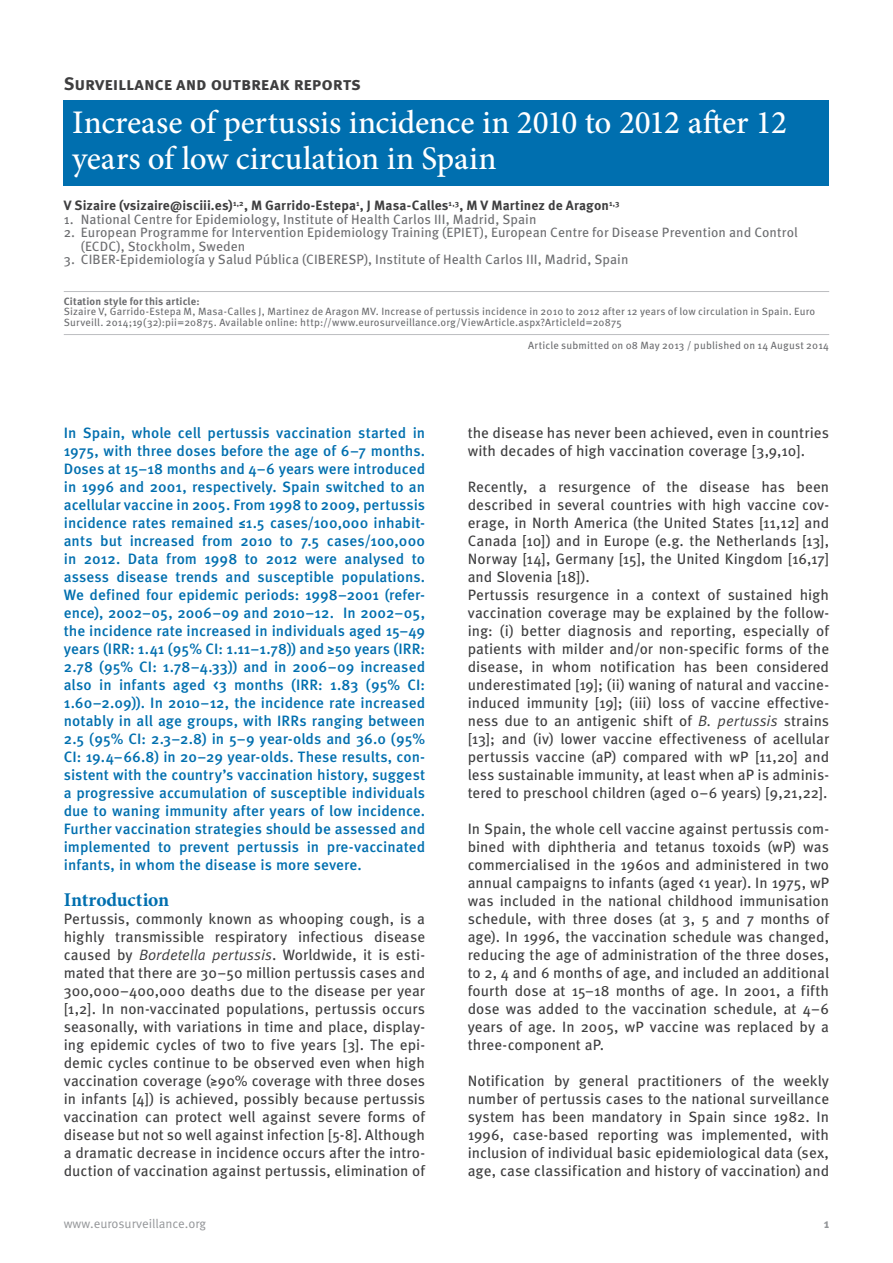
<style>
.page{position:relative;width:893px;height:1263px;background:#fff}
.page>*{position:absolute;margin:0;border:0;box-sizing:border-box;transform-origin:0 0}
.t1{font:500 33px/36px "Minion Pro";letter-spacing:-.005em;color:#fff}
.t2{font:700 19.5px "Minion Pro";letter-spacing:-.005em;color:#006faf}
.t3{font:700 18px "Meta Pro";color:#3e3e3f}
.t4{font:15px/18px "Meta Pro";color:#3e3e3f;text-align:justify}
.t5{font:500 15px/18px "Meta Pro";letter-spacing:.005em;color:#006faf;text-align:justify}
.t6{font:13.5px/13.5px "Meta Pro";letter-spacing:.005em;color:#6c6d70}
.t7{font:700 13.5px "Meta Pro";letter-spacing:.01em;color:#3e3e3f}
.t8{font:12.75px "Meta Pro";color:#939598}
.t9{font:700 12.75px "Meta Pro";color:#939598}
.t10{font:10.5px/10.5px "Meta Pro";letter-spacing:.015em;color:#6c6d70}
.t11{font:700 10.5px "Meta Pro";letter-spacing:.015em;color:#6c6d70}
.s1{font-style:italic}
</style>
<div class="page">
<hr style="left:64px;top:291px;width:765px;height:1px;background:#bcbdc0">
<hr style="left:64px;top:334px;width:765px;height:1px;background:#bcbdc0">
<div style="left:64px;top:100px;width:765px;height:86px;background:#006faf"></div>
<p class="t3" style="left:64px;top:72px;width:299px">Surveillance and outbreak reports</p>
<h1 class="t1" style="left:72px;top:104px;width:716px">Increase of pertussis incidence in 2010 to 2012 after 12 years of low circulation in Spain</h1>
<p class="t7" style="left:64px;top:197px;width:557px">V Sizaire (vsizaire@isciii.es)<sup>1,2</sup>, M Garrido-Estepa<sup>1</sup>, J Masa-Calles<sup>1,3</sup>, M V Martinez de Aragon<sup>1,3</sup></p>
<p class="t6" style="left:64px;top:213px;width:474px">1. National Centre for Epidemiology, Institute of Health Carlos III, Madrid, Spain</p>
<p class="t6" style="left:81px;top:226px;width:718px;text-indent:-17px">2. European Programme for Intervention Epidemiology Training (EPIET), European Centre for Disease Prevention and Control (ECDC), Stockholm, Sweden</p>
<p class="t6" style="left:64px;top:253px;width:566px">3. CIBER-Epidemiología y Salud Pública (CIBERESP), Institute of Health Carlos III, Madrid, Spain</p>
<p class="t11" style="left:64px;top:294px;width:137px">Citation style for this article:</p>
<p class="t10" style="left:64px;top:307px;width:753px">Sizaire V, Garrido-Estepa M, Masa-Calles J, Martinez de Aragon MV. Increase of pertussis incidence in 2010 to 2012 after 12 years of low circulation in Spain. Euro<br>Surveill. 2014;19(32):pii=20875. Available online: http://www.eurosurveillance.org/ViewArticle.aspx?ArticleId=20875</p>
<p class="t10" style="left:528px;top:340px;width:303px">Article submitted on 08 May 2013 / published on 14 August 2014</p>
<p class="t5" style="left:64px;top:424px;width:363px">In Spain, whole cell pertussis vaccination started in 1975, with three doses before the age of 6–7 months.<br>Doses at 15–18 months and 4–6 years were introduced in 1996 and 2001, respectively. Spain switched to an acellular vaccine in 2005. From 1998 to 2009, pertussis incidence rates remained ≤1.5 cases/100,000 inhabit&shy;ants but increased from 2010 to 7.5 cases/100,000 in 2012. Data from 1998 to 2012 were analysed to assess disease trends and susceptible populations.<br>We defined four epidemic periods: 1998–2001 (refer&shy;ence), 2002–05, 2006–09 and 2010–12. In 2002–05, the incidence rate increased in individuals aged 15–49 years (IRR: 1.41 (95% CI: 1.11–1.78)) and ≥50 years (IRR:<br>2.78 (95% CI: 1.78–4.33)) and in 2006–09 increased also in infants aged &lt;3 months (IRR: 1.83 (95% CI:<br>1.60–2.09)). In 2010–12, the incidence rate increased notably in all age groups, with IRRs ranging between 2.5 (95% CI: 2.3–2.8) in 5–9 year-olds and 36.0 (95% CI: 19.4–66.8) in 20–29 year-olds. These results, con&shy;sistent with the country’s vaccination history, suggest a progressive accumulation of susceptible individuals due to waning immunity after years of low incidence.<br>Further vaccination strategies should be assessed and implemented to prevent pertussis in pre-vaccinated infants, in whom the disease is more severe.</p>
<h2 class="t2" style="left:64px;top:886px;width:107px">Introduction</h2>
<p class="t4" style="left:64px;top:910px;width:363px">Pertussis, commonly known as whooping cough, is a highly transmissible respiratory infectious disease caused by <span class="s1">Bordetella pertussis</span>. Worldwide, it is esti&shy;mated that there are 30–50 million pertussis cases and 300,000–400,000 deaths due to the disease per year [1,2]. In non-vaccinated populations, pertussis occurs seasonally, with variations in time and place, display&shy;ing epidemic cycles of two to five years [3]. The epi&shy;demic cycles continue to be observed even when high vaccination coverage (≥90% coverage with three doses in infants [4]) is achieved, possibly because pertussis vaccination can protect well against severe forms of disease but not so well against infection [5-8]. Although a dramatic decrease in incidence occurs after the intro&shy;duction of vaccination against pertussis, elimination of</p>
<p class="t4" style="left:468px;top:424px;width:363px">the disease has never been achieved, even in countries with decades of high vaccination coverage [3,9,10].</p>
<p class="t4" style="left:468px;top:478px;width:363px;text-align:left">Recently, a resurgence of the disease has been described in several countries with high vaccine cov&shy;erage, in North America (the United States [11,12] and Canada [10]) and in Europe (e.g. the Netherlands [13], Norway [14], Germany [15], the United Kingdom [16,17] and Slovenia [18]).<br>Pertussis resurgence in a context of sustained high vaccination coverage may be explained by the follow&shy;ing: (i) better diagnosis and reporting, especially of patients with milder and/or non-specific forms of the disease, in whom notification has been considered underestimated [19]; (ii) waning of natural and vaccine&shy;induced immunity [19]; (iii) loss of vaccine effective&shy;ness due to an antigenic shift of <span class="s1">B. pertussis</span> strains [13]; and (iv) lower vaccine effectiveness of acellular pertussis vaccine (aP) compared with wP [11,20] and less sustainable immunity, at least when aP is adminis&shy;tered to preschool children (aged 0–6 years) [9,21,22].</p>
<p class="t4" style="left:468px;top:820px;width:363px">In Spain, the whole cell vaccine against pertussis com&shy;bined with diphtheria and tetanus toxoids (wP) was commercialised in the 1960s and administered in two annual campaigns to infants (aged &lt;1 year). In 1975, wP was included in the national childhood immunisation schedule, with three doses (at 3, 5 and 7 months of age). In 1996, the vaccination schedule was changed, reducing the age of administration of the three doses, to 2, 4 and 6 months of age, and included an additional fourth dose at 15–18 months of age. In 2001, a fifth dose was added to the vaccination schedule, at 4–6 years of age. In 2005, wP vaccine was replaced by a three-component aP.</p>
<p class="t4" style="left:468px;top:1072px;width:363px">Notification by general practitioners of the weekly number of pertussis cases to the national surveillance system has been mandatory in Spain since 1982. In 1996, case-based reporting was implemented, with inclusion of individual basic epidemiological data (sex, age, case classification and history of vaccination) and</p>
<p class="t8" style="left:64px;top:1215px;width:144px">www.eurosurveillance.org</p>
<p class="t9" style="left:824px;top:1215px;width:7px">1</p>
</div>
